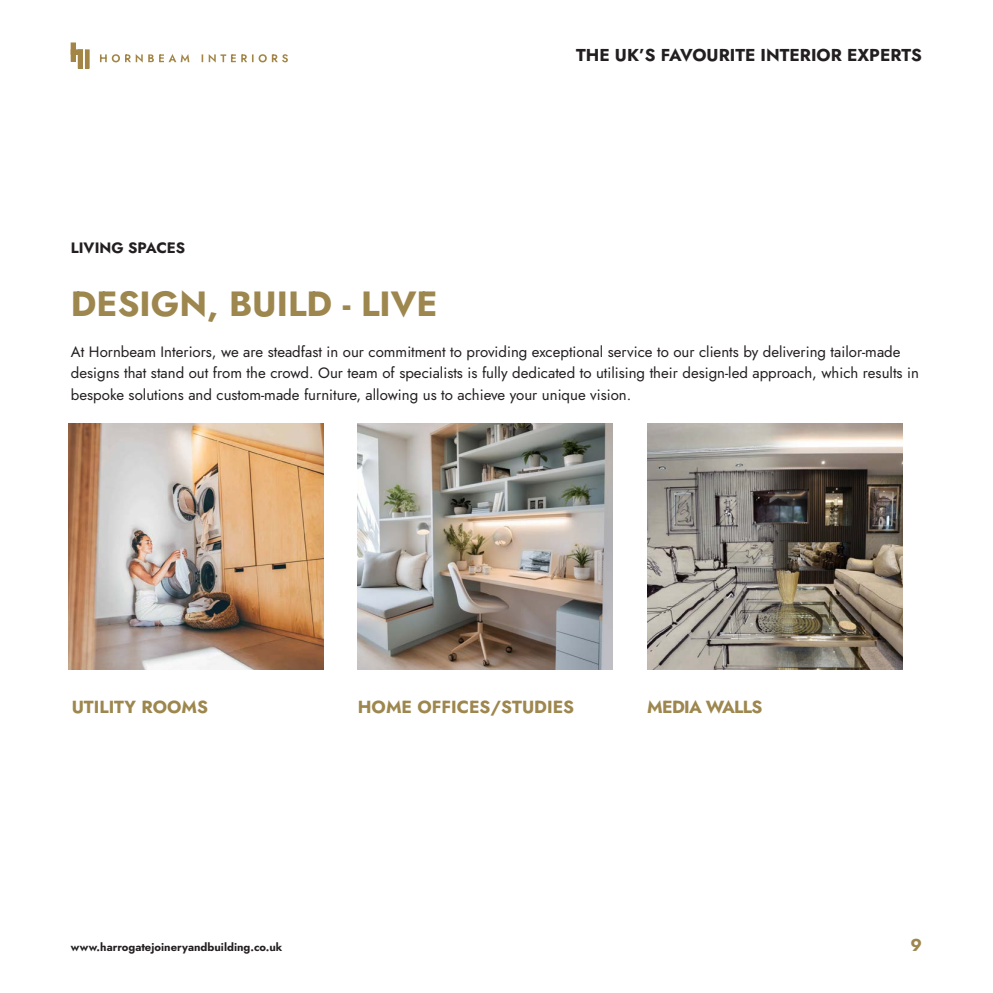
<style>
.page{position:relative;width:993px;height:993px;background:#fff}
.page>*{position:absolute;margin:0;border:0;box-sizing:border-box;transform-origin:0 0}
.t1{font:35px "Jost";color:#9d874e}
.t2{font:17.5px "Jost";color:#9d874e}
.t3{font:17.5px "Jost";letter-spacing:-.04em;color:#9d874e}
.t4{font:17.25px "Jost";color:#231f20}
.t5{font:17.25px "Jost";color:#9d874e}
.t6{font:15px/21.2px "Jost";color:#231f20}
.t7{font:11.25px "Jost";color:#231f20}
</style>
<div class="page">
<img style="left:68px;top:423px;width:255px;height:246px">
<img style="left:647px;top:423px;width:254px;height:246px">
<img style="left:358px;top:423px;width:254px;height:246px">
<svg style="left:100px;top:54px;width:188px;height:9px"></svg>
<hr style="left:71px;top:43px;width:4px;height:18px;background:#a38545">
<div style="left:71px;top:43px;width:5px;height:18px;border:1px solid #a38545"></div>
<hr style="left:78px;top:50px;width:4px;height:18px;background:#a38545">
<div style="left:78px;top:50px;width:5px;height:18px;border:1px solid #a38545"></div>
<div style="left:71px;top:50px;width:12px;height:4px;border:1px solid #a38545"></div>
<div style="left:85px;top:50px;width:4px;height:18px;border:1px solid #a38545"></div>
<p class="t6" style="left:71px;top:237px;width:116px">LIVING SPACES</p>
<p class="t1" style="left:71px;top:280px;width:368px">DESIGN, BUILD - LIVE</p>
<p class="t4" style="left:576px;top:43px;width:347px">THE UK’S FAVOURITE INTERIOR EXPERTS</p>
<p class="t6" style="left:71px;top:341px;width:849px">At Hornbeam Interiors, we are steadfast in our commitment to providing exceptional service to our clients by delivering tailor-made designs that stand out from the crowd. Our team of specialists is fully dedicated to utilising their design-led approach, which results in bespoke solutions and custom-made furniture, allowing us to achieve your unique vision.</p>
<p class="t2" style="left:72px;top:694px;width:138px">UTILITY ROOMS</p>
<p class="t2" style="left:358px;top:694px;width:218px">HOME OFFICES/STUDIES</p>
<p class="t3" style="left:647px;top:694px;width:116px">MEDIA WALLS</p>
<p class="t7" style="left:71px;top:938px;width:213px">www.harrogatejoineryandbuilding.co.uk</p>
<p class="t5" style="left:910px;top:932px;width:13px">9</p>
</div>
